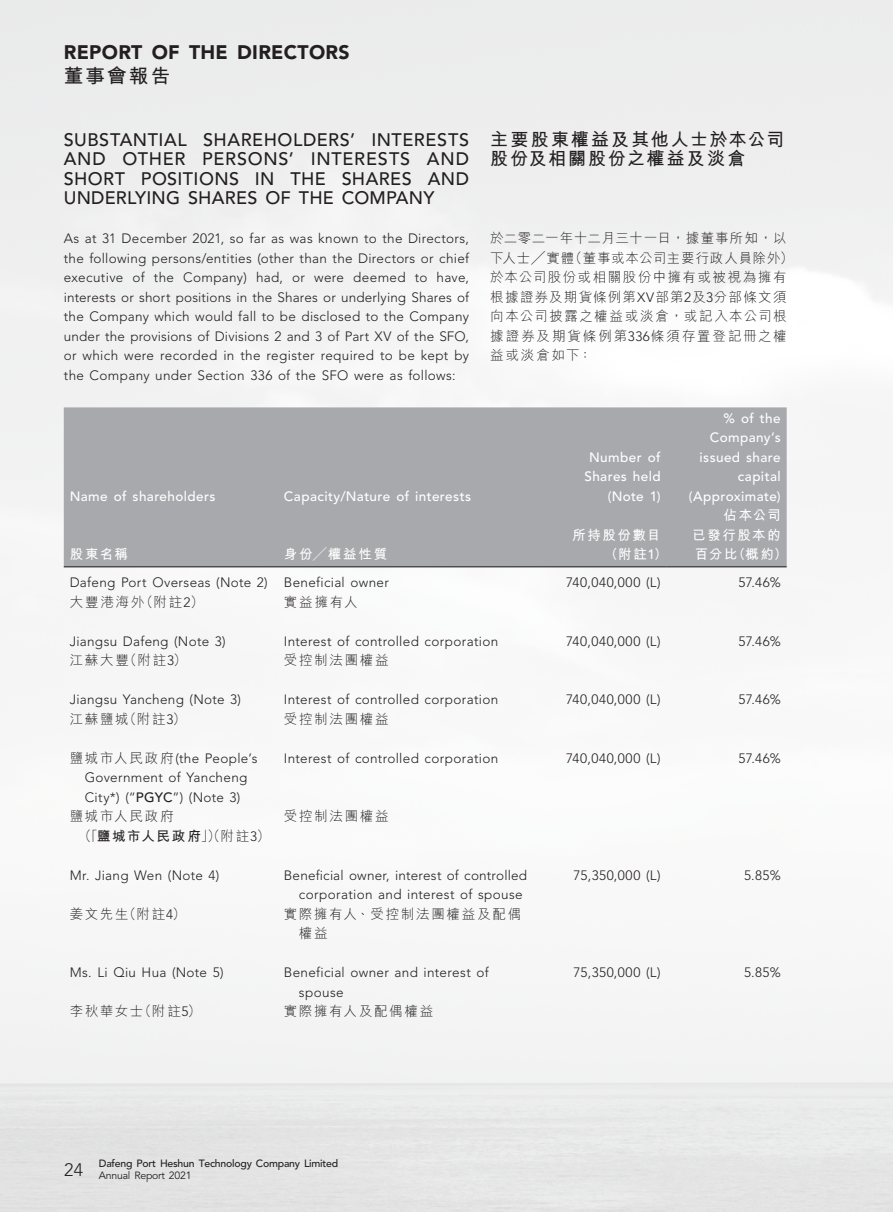
<style>
.page{position:relative;width:893px;height:1212px;background:#fff}
.page>*{position:absolute;margin:0;border:0;box-sizing:border-box;transform-origin:0 0}
.t1{font:900 19.5px "Avenir LT Std";letter-spacing:.015em;color:#231f20}
.t2{font:700 19.5px "M Hei HK";letter-spacing:.115em;color:#231f20}
._03_H1{font:500 18px/19.5px "Avenir LT Std";letter-spacing:.015em;color:#231f20;text-align:justify}
._03_H1-2{font:700 18px/19.5px "M Hei HK";letter-spacing:.1em;color:#231f20}
.t3{font:300 18px "Avenir LT Std";color:#231f20}
._11_P0{font:300 13.5px/19.5px "Avenir LT Std";letter-spacing:.025em;color:#231f20;text-align:justify}
._15_Table_Stub{font:300 13.5px/19.5px "Avenir LT Std";letter-spacing:.02em;color:#231f20}
._11_P0-2{font:300 13.5px/19.5px "M Hei HK";letter-spacing:.1em;color:#231f20}
._15_Table_Stub-2{font:300 13.5px/19.5px "M Hei HK";letter-spacing:.125em;color:#231f20}
._01_Body_Text{font:300 13.5px "Avenir LT Std";letter-spacing:.045em;color:#231f20}
._01_Body_Text-2{font:500 13.5px/19.5px "Avenir LT Std";letter-spacing:.03em;color:#fff;text-align:right}
._11_P0-3{font:500 13.5px "Avenir LT Std";letter-spacing:.03em;color:#fff}
._01_Body_Text-3{font:700 13.5px/19.5px "M Hei HK";letter-spacing:.11em;color:#fff}
._11_P0-4{font:700 13.5px "M Hei HK";letter-spacing:.13em;color:#fff}
.t4{font:500 10.5px "Avenir LT Std";letter-spacing:-.02em;color:#231f20}
.t5{font:10.5px "Avenir LT Std";letter-spacing:-.02em;color:#231f20}
.s1{font-family:"Avenir LT Std"}
.s2{font-family:"Avenir LT Std";font-weight:500}
.s3{font-family:"M Hei HK"}
.s4{font-weight:500}
.s5{font-weight:700}
</style>
<div class="page">
<div style="left:64px;top:407px;width:723px;height:159px;background:#a8a9ad"></div>
<hr style="left:64px;top:566px;width:220px;height:1px;background:#231f20">
<hr style="left:284px;top:566px;width:255px;height:1px;background:#231f20">
<hr style="left:539px;top:566px;width:128px;height:1px;background:#231f20">
<hr style="left:667px;top:566px;width:120px;height:1px;background:#231f20">
<h1 class="t1" style="left:64px;top:40px;width:287px">REPORT OF THE DIRECTORS</h1>
<h1 class="t2" style="left:64px;top:62px;width:108px">董事會報告</h1>
<p class="_03_H1" style="left:64px;top:130px;width:407px">SUBSTANTIAL SHAREHOLDERS’ INTERESTS AND OTHER PERSONS’ INTERESTS AND SHORT POSITIONS IN THE SHARES AND UNDERLYING SHARES OF THE COMPANY</p>
<p class="_11_P0" style="left:64px;top:229px;width:407px">As at 31 December 2021, so far as was known to the Directors, the following persons/entities (other than the Directors or chief executive of the Company) had, or were deemed to have, interests or short positions in the Shares or underlying Shares of the Company which would fall to be disclosed to the Company under the provisions of Divisions 2 and 3 of Part XV of the SFO, or which were recorded in the register required to be kept by the Company under Section 336 of the SFO were as follows:</p>
<p class="_11_P0-3" style="left:70px;top:488px;width:147px">Name of shareholders</p>
<p class="_11_P0-3" style="left:284px;top:488px;width:189px">Capacity/Nature of interests</p>
<p class="_11_P0-4" style="left:70px;top:545px;width:60px">股東名稱</p>
<p class="_11_P0-4" style="left:284px;top:545px;width:105px">身份╱權益性質</p>
<p class="_03_H1-2" style="left:490px;top:128px;width:295px">主要股東權益及其他人士於本公司股份及相關股份之權益及淡倉</p>
<p class="_11_P0-2" style="left:490px;top:228px;width:305px">於二零二一年十二月三十一日，據董事所知，以下人士╱實體（董事或本公司主要行政人員除外）於本公司股份或相關股份中擁有或被視為擁有根據證券及期貨條例第<span class="s1">XV</span>部第<span class="s1">2</span>及<span class="s1">3</span>分部條文須向本公司披露之權益或淡倉，或記入本公司根據證券及期貨條例第<span class="s1">336</span>條須存置登記冊之權益或淡倉如下：</p>
<p class="_01_Body_Text-2" style="left:585px;top:448px;width:78px">Number of<br>Shares held (Note 1)</p>
<p class="_01_Body_Text-3" style="left:604px;top:524px;width:64px;text-indent:-32px">所持股份數目（附註<span class="s2">1</span>）</p>
<p class="_01_Body_Text-2" style="left:689px;top:409px;width:93px">% of the<br>Company’s issued share capital (Approximate)</p>
<p class="_01_Body_Text-3" style="left:693px;top:505px;width:96px;text-indent:31px">佔本公司已發行股本的百分比（概約）</p>
<p class="_15_Table_Stub" style="left:70px;top:573px;width:199px">Dafeng Port Overseas (Note 2)</p>
<p class="_15_Table_Stub" style="left:284px;top:573px;width:107px">Beneficial owner</p>
<p class="_01_Body_Text" style="left:566px;top:575px;width:96px">740,040,000 (L)</p>
<p class="_15_Table_Stub" style="left:738px;top:573px;width:44px">57.46%</p>
<p class="_15_Table_Stub-2" style="left:70px;top:592px;width:135px">大豐港海外（附註<span class="s1">2</span>）</p>
<p class="_15_Table_Stub-2" style="left:284px;top:592px;width:75px">實益擁有人</p>
<p class="_15_Table_Stub" style="left:70px;top:631px;width:157px">Jiangsu Dafeng (Note 3)</p>
<p class="_15_Table_Stub-2" style="left:70px;top:650px;width:118px">江蘇大豐（附註<span class="s1">3</span>）</p>
<p class="_15_Table_Stub" style="left:284px;top:631px;width:216px">Interest of controlled corporation</p>
<p class="_15_Table_Stub-2" style="left:284px;top:650px;width:106px">受控制法團權益</p>
<p class="_01_Body_Text" style="left:566px;top:633px;width:96px">740,040,000 (L)</p>
<p class="_01_Body_Text" style="left:738px;top:633px;width:44px">57.46%</p>
<p class="_15_Table_Stub" style="left:70px;top:690px;width:173px">Jiangsu Yancheng (Note 3)</p>
<p class="_15_Table_Stub-2" style="left:70px;top:709px;width:118px">江蘇鹽城（附註<span class="s1">3</span>）</p>
<p class="_15_Table_Stub" style="left:284px;top:690px;width:216px">Interest of controlled corporation</p>
<p class="_15_Table_Stub-2" style="left:284px;top:709px;width:106px">受控制法團權益</p>
<p class="_01_Body_Text" style="left:566px;top:692px;width:96px">740,040,000 (L)</p>
<p class="_01_Body_Text" style="left:738px;top:692px;width:44px">57.46%</p>
<p class="_15_Table_Stub" style="left:70px;top:748px;width:189px;text-align:center"><span class="s3">鹽城市人民政府</span>(the People’s<br>Government of Yancheng<br>City*) (“<span class="s4">PGYC</span>”) (Note 3)</p>
<p class="_15_Table_Stub" style="left:284px;top:748px;width:216px">Interest of controlled corporation</p>
<p class="_01_Body_Text" style="left:566px;top:750px;width:96px">740,040,000 (L)</p>
<p class="_01_Body_Text" style="left:738px;top:750px;width:44px">57.46%</p>
<p class="_15_Table_Stub-2" style="left:78px;top:806px;width:193px;text-indent:-8px">鹽城市人民政府<br>（「<span class="s5">鹽城市人民政府</span>」）（附註<span class="s1">3</span>）</p>
<p class="_15_Table_Stub-2" style="left:284px;top:806px;width:106px">受控制法團權益</p>
<p class="_15_Table_Stub" style="left:70px;top:865px;width:151px">Mr. Jiang Wen (Note 4)</p>
<p class="_15_Table_Stub" style="left:299px;top:865px;width:230px;text-indent:-15px">Beneficial owner, interest of controlled corporation and interest of spouse</p>
<p class="_01_Body_Text" style="left:574px;top:867px;width:89px">75,350,000 (L)</p>
<p class="_01_Body_Text" style="left:744px;top:867px;width:38px">5.85%</p>
<p class="_15_Table_Stub-2" style="left:70px;top:904px;width:117px">姜文先生（附註<span class="s1">4</span>）</p>
<p class="_15_Table_Stub-2" style="left:299px;top:904px;width:224px;text-indent:-15px">實際擁有人、受控制法團權益及配偶權益</p>
<p class="_15_Table_Stub" style="left:70px;top:963px;width:155px">Ms. Li Qiu Hua (Note 5)</p>
<p class="_15_Table_Stub" style="left:299px;top:963px;width:191px;text-indent:-15px">Beneficial owner and interest of spouse</p>
<p class="_01_Body_Text" style="left:574px;top:965px;width:89px">75,350,000 (L)</p>
<p class="_01_Body_Text" style="left:744px;top:965px;width:38px">5.85%</p>
<p class="_15_Table_Stub-2" style="left:70px;top:1001px;width:133px">李秋華女士（附註<span class="s1">5</span>）</p>
<p class="_15_Table_Stub-2" style="left:284px;top:1001px;width:151px">實際擁有人及配偶權益</p>
<h2 class="t3" style="left:64px;top:1159px;width:20px">24</h2>
<p class="t4" style="left:99px;top:1157px;width:241px">Dafeng Port Heshun Technology Company Limited</p>
<p class="t5" style="left:99px;top:1170px;width:94px">Annual Report 2021</p>
</div>
